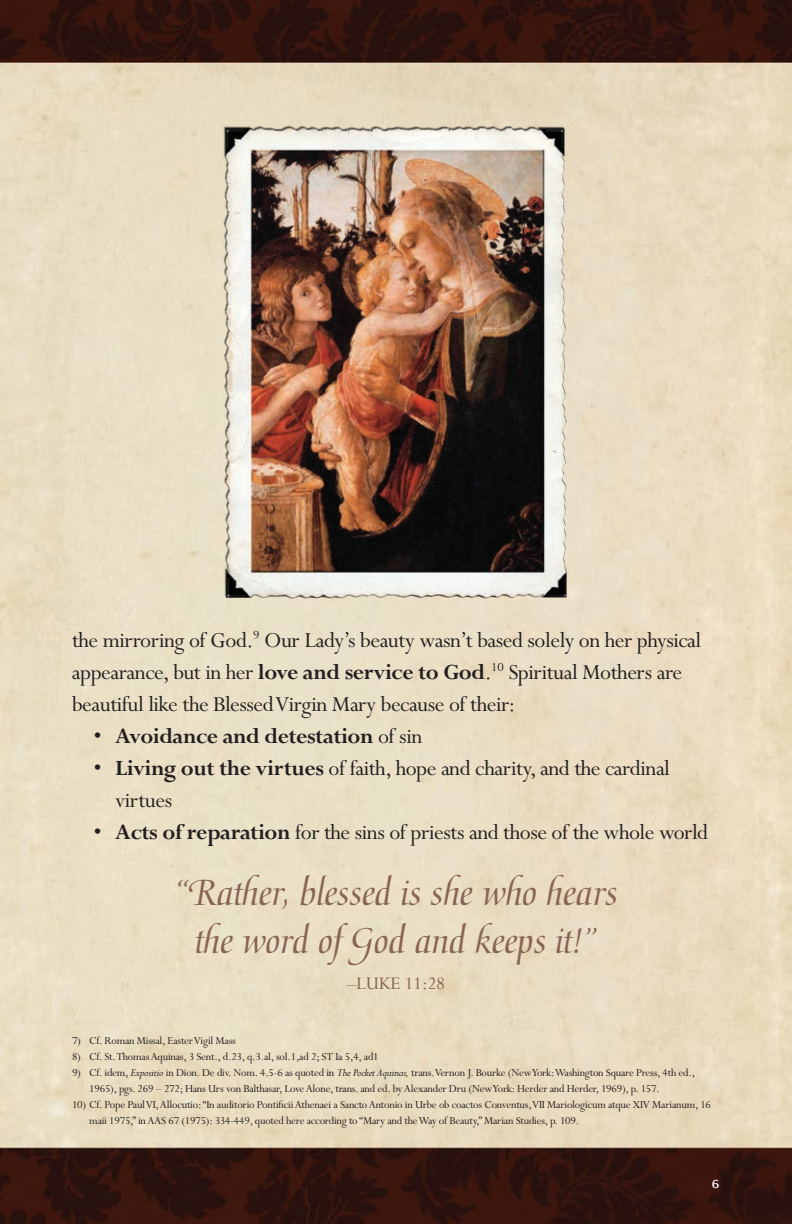
<style>
.page{position:relative;width:792px;height:1224px;background:#fff}
.page>*{position:absolute;margin:0;border:0;box-sizing:border-box;transform-origin:0 0}
.t1{font:40px/48px "Medici Script";letter-spacing:-.02em;color:#896456;text-align:center}
.t2{font:24px/32px "Perpetua";letter-spacing:-.02em;color:#231f20}
.t3{font:700 24px "Perpetua";letter-spacing:-.02em;color:#231f20}
.t4{font:24px "Mrs Eaves All Petite Caps";color:#fff}
.t5{font:20px "Perpetua";letter-spacing:-.02em;color:#896456}
.t6{font:12px/16px "Perpetua";letter-spacing:-.02em;color:#231f20}
.s1{font-weight:700}
.s2{font-weight:400}
.s3{font-style:italic}
</style>
<div class="page">
<img style="left:0;top:0;width:792px;height:1224px">
<img style="left:217px;top:117px;width:358px;height:493px">
<p class="t2" style="left:72px;top:625px;width:631px">the mirroring of God.<sup>9</sup> Our Lady’s beauty wasn’t based solely on her physical appearance, but in her <span class="s1">love and service to God</span>.<sup>10</sup> Spiritual Mothers are beautiful like the Blessed Virgin Mary because of their:</p>
<p class="t3" style="left:94px;top:723px;width:330px"><span class="s2">•</span> Avoidance and detestation <span class="s2">of sin</span></p>
<p class="t2" style="left:115px;top:753px;width:556px;text-indent:-22px">• <span class="s1">Living out the virtues</span> of faith, hope and charity, and the cardinal virtues</p>
<p class="t2" style="left:94px;top:817px;width:616px">• <span class="s1">Acts of reparation</span> for the sins of priests and those of the whole world</p>
<p class="t1" style="left:174px;top:869px;width:446px">“Rather, blessed is she who hears the word of God and keeps it!”</p>
<p class="t5" style="left:347px;top:973px;width:100px">–LUKE 11:28</p>
<p class="t6" style="left:72px;top:1033px;width:166px">7) Cf. Roman Missal, Easter Vigil Mass</p>
<p class="t6" style="left:72px;top:1049px;width:308px">8) Cf. St. Thomas Aquinas, 3 Sent., d.23, q.3.al, sol.1,ad 2; ST Ia 5,4, ad1</p>
<p class="t6" style="left:89px;top:1065px;width:607px;text-indent:-17px">9) Cf. idem, <span class="s3">Expositio</span> in Dion. De div. Nom. 4.5-6 as quoted in <span class="s3">The Pocket Aquinas,</span> trans. Vernon J. Bourke (New York: Washington Square Press, 4th ed.,<br>1965), pgs. 269 – 272; Hans Urs von Balthasar, Love Alone, trans. and ed. by Alexander Dru (New York: Herder and Herder, 1969), p. 157.</p>
<p class="t6" style="left:89px;top:1097px;width:623px;text-indent:-17px">10) Cf. Pope Paul VI, Allocutio: “In auditorio Pontificii Athenaei a Sancto Antonio in Urbe ob coactos Conventus, VII Mariologicum atque XIV Marianum, 16 maii 1975,” in AAS 67 (1975): 334-449, quoted here according to “Mary and the Way of Beauty,” Marian Studies, p. 109.</p>
<p class="t4" style="left:711px;top:1172px;width:10px">6</p>
</div>
